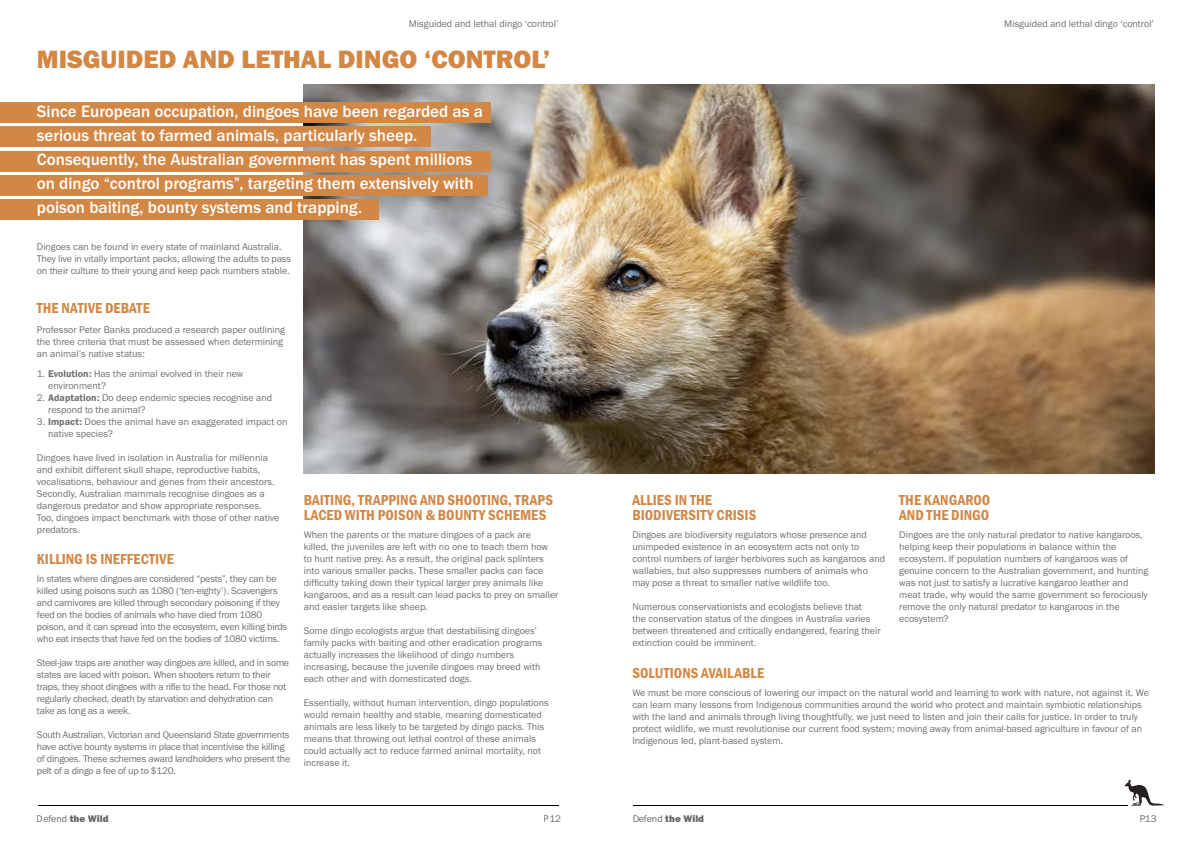
<style>
.page{position:relative;width:1191px;height:842px;background:#fff}
.page>*{position:absolute;margin:0;border:0;box-sizing:border-box;transform-origin:0 0}
.t1{font:26px "Franklin Gothic URW Hea";color:#d38744}
.t2{font:500 17px/24px "Franklin Gothic URW";color:#fff}
.t3{font:15px/15px "Franklin Gothic URW Con Dem";color:#d38744}
.t4{font:10px/12px "Franklin Gothic URW Boo";color:#706f6f}
.t5{font:10px/12px "Franklin Gothic URW Boo";letter-spacing:-.02em;color:#706f6f}
.t6{font:10px "Franklin Gothic URW Hea";color:#000}
.t7{font:10px "Franklin Gothic URW Boo";color:#000}
.s1{font-family:"Franklin Gothic URW Dem"}
.s2{font-family:"Franklin Gothic URW Boo"}
</style>
<div class="page">
<hr style="left:38px;top:805px;width:520px;height:1px;background:#000">
<hr style="left:633px;top:805px;width:495px;height:1px;background:#000">
<svg style="left:1124px;top:780px;width:40px;height:26px"></svg>
<img style="left:304px;top:84px;width:850px;height:389px">
<div style="left:0;top:102px;width:490px;height:21px;background:#d38744"></div>
<div style="left:0;top:127px;width:430px;height:20px;background:#d38744"></div>
<div style="left:0;top:175px;width:487px;height:21px;background:#d38744"></div>
<div style="left:0;top:199px;width:378px;height:21px;background:#d38744"></div>
<div style="left:0;top:151px;width:490px;height:20px;background:#d38744"></div>
<p class="t4" style="left:409px;top:17px;width:151px">Misguided and lethal dingo ‘control’</p>
<h1 class="t1" style="left:37px;top:43px;width:515px">MISGUIDED AND LETHAL DINGO ‘CONTROL’</h1>
<p class="t2" style="left:37px;top:99px;width:447px">Since European occupation, dingoes have been regarded as a serious threat to farmed animals, particularly sheep.<br>Consequently, the Australian government has spent millions on dingo “control programs”, targeting them extensively with poison baiting, bounty systems and trapping.</p>
<p class="t4" style="left:37px;top:241px;width:256px">Dingoes can be found in every state of mainland Australia.<br>They live in vitally important packs, allowing the adults to pass on their culture to their young and keep pack numbers stable.</p>
<h3 class="t3" style="left:37px;top:300px;width:114px">THE NATIVE DEBATE</h3>
<p class="t4" style="left:37px;top:323px;width:250px">Professor Peter Banks produced a research paper outlining the three criteria that must be assessed when determining an animal’s native status:</p>
<p class="t4" style="left:48px;top:368px;width:197px;text-indent:-11px">1. <span class="s1">Evolution:</span> Has the animal evolved in their new environment?</p>
<p class="t4" style="left:48px;top:392px;width:226px;text-indent:-11px">2. <span class="s1">Adaptation:</span> Do deep endemic species recognise and respond to the animal?</p>
<p class="t4" style="left:48px;top:416px;width:241px;text-indent:-11px">3. <span class="s1">Impact:</span> Does the animal have an exaggerated impact on native species?</p>
<p class="t4" style="left:37px;top:452px;width:244px">Dingoes have lived in isolation in Australia for millennia and exhibit different skull shape, reproductive habits, vocalisations, behaviour and genes from their ancestors.<br>Secondly, Australian mammals recognise dingoes as a dangerous predator and show appropriate responses.<br>Too, dingoes impact benchmark with those of other native predators.</p>
<h3 class="t3" style="left:37px;top:551px;width:138px">KILLING IS INEFFECTIVE</h3>
<p class="t5" style="left:37px;top:573px;width:252px">In states where dingoes are considered “pests”, they can be killed using poisons such as 1080 (‘ten-eighty’). Scavengers and carnivores are killed through secondary poisoning if they feed on the bodies of animals who have died from 1080 poison, and it can spread into the ecosystem, even killing birds who eat insects that have fed on the bodies of 1080 victims.</p>
<p class="t5" style="left:37px;top:657px;width:254px">Steel-jaw traps are another way dingoes are killed, and in some states are laced with poison. When shooters return to their traps, they shoot dingoes with a rifle to the head. For those not regularly checked, death by starvation and dehydration can take as long as a week.</p>
<p class="t5" style="left:37px;top:729px;width:255px">South Australian, Victorian and Queensland State governments have active bounty systems in place that incentivise the killing of dingoes. These schemes award landholders who present the pelt of a dingo a fee of up to $120.</p>
<h3 class="t3" style="left:304px;top:491px;width:251px">BAITING, TRAPPING AND SHOOTING, TRAPS<br>LACED WITH POISON &amp; BOUNTY SCHEMES</h3>
<p class="t4" style="left:304px;top:528px;width:256px">When the parents or the mature dingoes of a pack are<br>killed, the juveniles are left with no one to teach them how to hunt native prey. As a result, the original pack splinters into various smaller packs. These smaller packs can face difficulty taking down their typical larger prey animals like kangaroos, and as a result can lead packs to prey on smaller and easier targets like sheep.</p>
<p class="t4" style="left:304px;top:624px;width:240px">Some dingo ecologists argue that destabilising dingoes’ family packs with baiting and other eradication programs actually increases the likelihood of dingo numbers increasing, because the juvenile dingoes may breed with each other and with domesticated dogs.</p>
<p class="t4" style="left:304px;top:696px;width:247px">Essentially, without human intervention, dingo populations would remain healthy and stable, meaning domesticated animals are less likely to be targeted by dingo packs. This means that throwing out lethal control of these animals could actually act to reduce farmed animal mortality, not increase it.</p>
<p class="t4" style="left:1004px;top:17px;width:151px">Misguided and lethal dingo ‘control’</p>
<h3 class="t3" style="left:632px;top:492px;width:126px">ALLIES IN THE<br>BIODIVERSITY CRISIS</h3>
<h3 class="t3" style="left:899px;top:492px;width:93px">THE KANGAROO<br>AND THE DINGO</h3>
<p class="t4" style="left:632px;top:528px;width:254px">Dingoes are biodiversity regulators whose presence and unimpeded existence in an ecosystem acts not only to control numbers of larger herbivores such as kangaroos and wallabies, but also suppresses numbers of animals who may pose a threat to smaller native wildlife too.</p>
<p class="t4" style="left:632px;top:600px;width:250px">Numerous conservationists and ecologists believe that<br>the conservation status of the dingoes in Australia varies between threatened and critically endangered, fearing their extinction could be imminent.</p>
<h3 class="t3" style="left:632px;top:664px;width:133px">SOLUTIONS AVAILABLE</h3>
<p class="t4" style="left:899px;top:528px;width:251px">Dingoes are the only natural predator to native kangaroos, helping keep their populations in balance within the ecosystem. If population numbers of kangaroos was of genuine concern to the Australian government, and hunting was not just to satisfy a lucrative kangaroo leather and meat trade, why would the same government so ferociously remove the only natural predator to kangaroos in the ecosystem?</p>
<p class="t4" style="left:632px;top:686px;width:518px">We must be more conscious of lowering our impact on the natural world and learning to work with nature, not against it. We can learn many lessons from Indigenous communities around the world who protect and maintain symbiotic relationships with the land and animals through living thoughtfully, we just need to listen and join their calls for justice. In order to truly protect wildlife, we must revolutionise our current food system; moving away from animal-based agriculture in favour of an Indigenous led, plant-based system.</p>
<p class="t6" style="left:37px;top:812px;width:73px"><span class="s2">Defend</span> the Wild</p>
<p class="t7" style="left:544px;top:812px;width:19px">P12</p>
<p class="t6" style="left:632px;top:812px;width:73px"><span class="s2">Defend</span> the Wild</p>
<p class="t7" style="left:1139px;top:812px;width:19px">P13</p>
</div>
